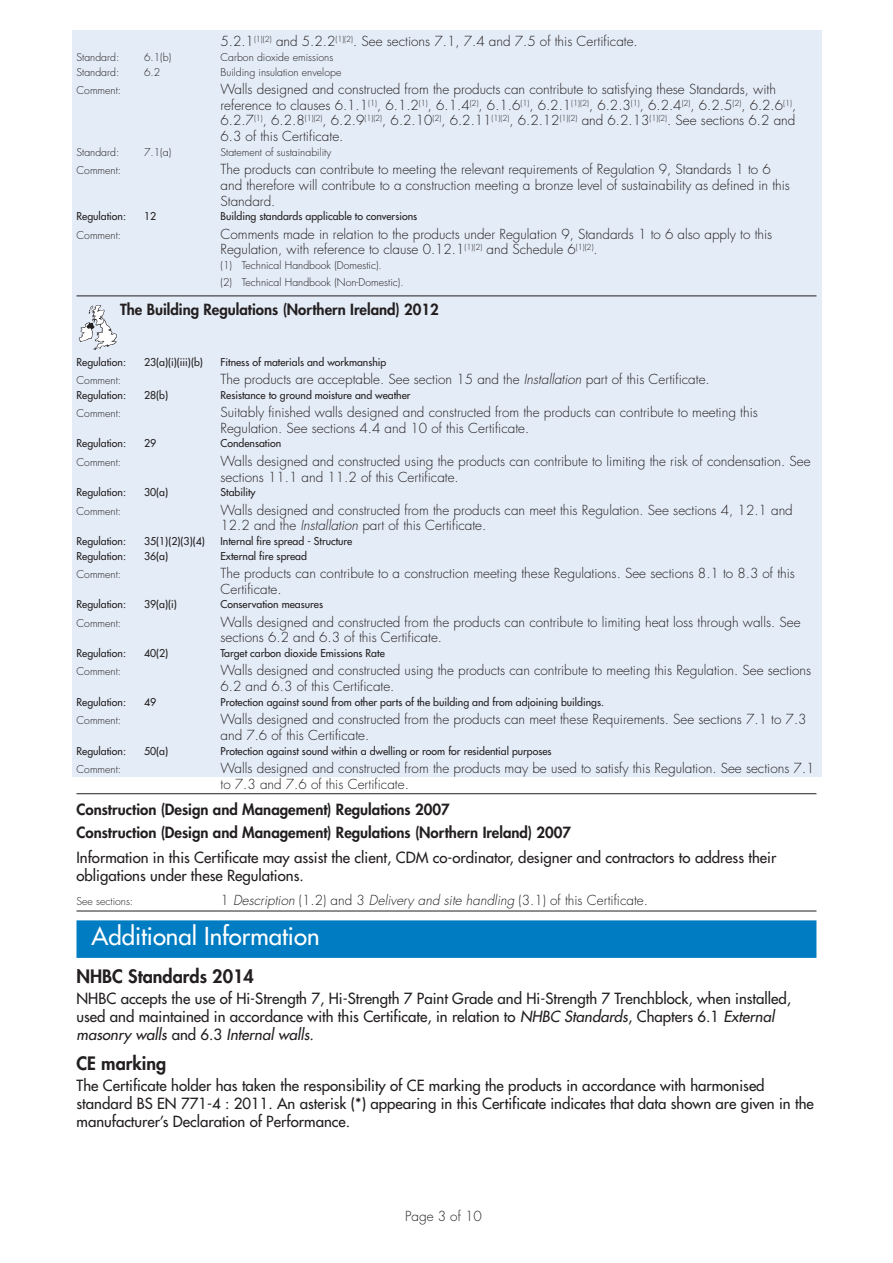
<style>
.page{position:relative;width:893px;height:1263px;background:#fff}
.page>*{position:absolute;margin:0;border:0;box-sizing:border-box;transform-origin:0 0}
.t1{font:24px "Futura";color:#fff}
.t2{font:800 18px "Futura";color:#231f20}
.t3{font:15px/18px "Futura";color:#231f20}
.t4{font:800 15px/22.5px "Futura";color:#231f20}
.t5{font:300 13.5px/15.8px "Futura";color:#231f20}
.t6{font:italic 300 13.5px "Futura";color:#231f20}
.t7{font:10.5px "Futura";color:#231f20}
.t8{font:300 10.5px/16.6px "Futura";color:#231f20}
.s1{font-style:italic}
.s2{font-style:normal}
</style>
<div class="page">
<div style="left:72px;top:30px;width:749px;height:746px;background:#e4ecf7"></div>
<hr style="left:76px;top:295px;width:740px;height:1px;background:#231f20">
<hr style="left:76px;top:793px;width:740px;height:1px;background:#231f20">
<hr style="left:76px;top:911px;width:740px;height:1px;background:#231f20">
<div style="left:76px;top:920px;width:740px;height:38px;background:#007cc2"></div>
<svg style="left:79px;top:305px;width:38px;height:45px"></svg>
<p class="t5" style="left:220px;top:34px;width:419px">5.2.1<sup>(1)(2)</sup> and 5.2.2<sup>(1)(2)</sup>. See sections 7.1, 7.4 and 7.5 of this Certificate.</p>
<p class="t8" style="left:76px;top:49px;width:44px">Standard:</p>
<p class="t8" style="left:144px;top:49px;width:29px">6.1(b)</p>
<p class="t8" style="left:221px;top:49px;width:114px">Carbon dioxide emissions</p>
<p class="t8" style="left:76px;top:64px;width:44px">Standard:</p>
<p class="t8" style="left:144px;top:64px;width:18px">6.2</p>
<p class="t8" style="left:221px;top:64px;width:122px">Building insulation envelope</p>
<p class="t8" style="left:76px;top:82px;width:46px">Comment:</p>
<p class="t5" style="left:220px;top:82px;width:577px">Walls designed and constructed from the products can contribute to satisfying these Standards, with reference to clauses 6.1.1<sup>(1)</sup>, 6.1.2<sup>(1)</sup>, 6.1.4<sup>(2)</sup>, 6.1.6<sup>(1)</sup>, 6.2.1<sup>(1)(2)</sup>, 6.2.3<sup>(1)</sup>, 6.2.4<sup>(2)</sup>, 6.2.5<sup>(2)</sup>, 6.2.6<sup>(1)</sup>, 6.2.7<sup>(1)</sup>, 6.2.8<sup>(1)(2)</sup>, 6.2.9<sup>(1)(2)</sup>, 6.2.10<sup>(2)</sup>, 6.2.11<sup>(1)(2)</sup>, 6.2.12<sup>(1)(2)</sup> and 6.2.13<sup>(1)(2)</sup>. See sections 6.2 and 6.3 of this Certificate.</p>
<p class="t8" style="left:76px;top:144px;width:44px">Standard:</p>
<p class="t8" style="left:144px;top:144px;width:29px">7.1(a)</p>
<p class="t8" style="left:221px;top:144px;width:112px">Statement of sustainability</p>
<p class="t8" style="left:76px;top:162px;width:46px">Comment:</p>
<p class="t5" style="left:220px;top:162px;width:571px">The products can contribute to meeting the relevant requirements of Regulation 9, Standards 1 to 6 and therefore will contribute to a construction meeting a bronze level of sustainability as defined in this<br>Standard.</p>
<p class="t7" style="left:76px;top:210px;width:51px">Regulation:</p>
<p class="t7" style="left:144px;top:210px;width:14px">12</p>
<p class="t7" style="left:221px;top:210px;width:198px">Building standards applicable to conversions</p>
<p class="t8" style="left:76px;top:227px;width:46px">Comment:</p>
<p class="t5" style="left:220px;top:226px;width:553px">Comments made in relation to the products under Regulation 9, Standards 1 to 6 also apply to this<br>Regulation, with reference to clause 0.12.1<sup>(1)(2)</sup> and Schedule 6<sup>(1)(2)</sup>.</p>
<p class="t8" style="left:221px;top:257px;width:185px">(1) Technical Handbook (Domestic).<br>(2) Technical Handbook (Non-Domestic).</p>
<p class="t4" style="left:120px;top:299px;width:320px">The Building Regulations (Northern Ireland) 2012</p>
<p class="t7" style="left:76px;top:355px;width:51px">Regulation:</p>
<p class="t7" style="left:144px;top:355px;width:61px">23(a)(i)(iii)(b)</p>
<p class="t7" style="left:221px;top:355px;width:167px">Fitness of materials and workmanship</p>
<p class="t8" style="left:76px;top:372px;width:46px">Comment:</p>
<p class="t5" style="left:220px;top:372px;width:491px">The products are acceptable. See section 15 and the <span class="s1">Installation</span> part of this Certificate.</p>
<p class="t7" style="left:76px;top:388px;width:51px">Regulation:</p>
<p class="t7" style="left:144px;top:388px;width:26px">28(b)</p>
<p class="t7" style="left:221px;top:388px;width:192px">Resistance to ground moisture and weather</p>
<p class="t8" style="left:76px;top:405px;width:46px">Comment:</p>
<p class="t5" style="left:220px;top:405px;width:539px">Suitably finished walls designed and constructed from the products can contribute to meeting this<br>Regulation. See sections 4.4 and 10 of this Certificate.</p>
<p class="t7" style="left:76px;top:437px;width:51px">Regulation:</p>
<p class="t7" style="left:144px;top:437px;width:14px">29</p>
<p class="t7" style="left:221px;top:437px;width:62px">Condensation</p>
<p class="t8" style="left:76px;top:454px;width:46px">Comment:</p>
<p class="t5" style="left:220px;top:453px;width:592px">Walls designed and constructed using the products can contribute to limiting the risk of condensation. See sections 11.1 and 11.2 of this Certificate.</p>
<p class="t7" style="left:76px;top:486px;width:51px">Regulation:</p>
<p class="t7" style="left:144px;top:486px;width:26px">30(a)</p>
<p class="t7" style="left:221px;top:486px;width:37px">Stability</p>
<p class="t8" style="left:76px;top:503px;width:46px">Comment:</p>
<p class="t5" style="left:220px;top:502px;width:574px">Walls designed and constructed from the products can meet this Regulation. See sections 4, 12.1 and<br>12.2 and the <span class="s1">Installation</span> part of this Certificate.</p>
<p class="t7" style="left:76px;top:534px;width:51px">Regulation:</p>
<p class="t7" style="left:144px;top:534px;width:62px">35(1)(2)(3)(4)</p>
<p class="t7" style="left:221px;top:534px;width:133px">Internal fire spread - Structure</p>
<p class="t7" style="left:76px;top:549px;width:51px">Regulation:</p>
<p class="t7" style="left:144px;top:549px;width:26px">36(a)</p>
<p class="t7" style="left:221px;top:549px;width:88px">External fire spread</p>
<p class="t8" style="left:76px;top:566px;width:46px">Comment:</p>
<p class="t5" style="left:220px;top:566px;width:576px">The products can contribute to a construction meeting these Regulations. See sections 8.1 to 8.3 of this<br>Certificate.</p>
<p class="t7" style="left:76px;top:598px;width:51px">Regulation:</p>
<p class="t7" style="left:144px;top:598px;width:34px">39(a)(i)</p>
<p class="t7" style="left:221px;top:598px;width:104px">Conservation measures</p>
<p class="t8" style="left:76px;top:615px;width:46px">Comment:</p>
<p class="t5" style="left:220px;top:614px;width:582px">Walls designed and constructed from the products can contribute to limiting heat loss through walls. See sections 6.2 and 6.3 of this Certificate.</p>
<p class="t7" style="left:76px;top:647px;width:51px">Regulation:</p>
<p class="t7" style="left:144px;top:647px;width:26px">40(2)</p>
<p class="t7" style="left:221px;top:647px;width:166px">Target carbon dioxide Emissions Rate</p>
<p class="t8" style="left:76px;top:664px;width:46px">Comment:</p>
<p class="t5" style="left:220px;top:663px;width:592px">Walls designed and constructed using the products can contribute to meeting this Regulation. See sections<br>6.2 and 6.3 of this Certificate.</p>
<p class="t7" style="left:76px;top:695px;width:51px">Regulation:</p>
<p class="t7" style="left:144px;top:695px;width:14px">49</p>
<p class="t7" style="left:221px;top:695px;width:385px">Protection against sound from other parts of the building and from adjoining buildings.</p>
<p class="t8" style="left:76px;top:712px;width:46px">Comment:</p>
<p class="t5" style="left:220px;top:712px;width:588px">Walls designed and constructed from the products can meet these Requirements. See sections 7.1 to 7.3 and 7.6 of this Certificate.</p>
<p class="t7" style="left:76px;top:744px;width:51px">Regulation:</p>
<p class="t7" style="left:144px;top:744px;width:26px">50(a)</p>
<p class="t7" style="left:221px;top:744px;width:333px">Protection against sound within a dwelling or room for residential purposes</p>
<p class="t8" style="left:76px;top:761px;width:46px">Comment:</p>
<p class="t5" style="left:220px;top:761px;width:596px">Walls designed and constructed from the products may be used to satisfy this Regulation. See sections 7.1 to 7.3 and 7.6 of this Certificate.</p>
<p class="t4" style="left:76px;top:798px;width:496px">Construction (Design and Management) Regulations 2007<br>Construction (Design and Management) Regulations (Northern Ireland) 2007</p>
<p class="t3" style="left:76px;top:849px;width:701px">Information in this Certificate may assist the client, CDM co-ordinator, designer and contractors to address their obligations under these Regulations.</p>
<p class="t8" style="left:76px;top:893px;width:58px">See sections:</p>
<p class="t6" style="left:221px;top:891px;width:429px"><span class="s2">1</span> Description <span class="s2">(1.2) and 3</span> Delivery and site handling <span class="s2">(3.1) of this Certificate.</span></p>
<h1 class="t1" style="left:92px;top:921px;width:230px">Additional Information</h1>
<h2 class="t2" style="left:76px;top:964px;width:179px">NHBC Standards 2014</h2>
<p class="t3" style="left:76px;top:989px;width:716px">NHBC accepts the use of Hi-Strength 7, Hi-Strength 7 Paint Grade and Hi-Strength 7 Trenchblock, when installed, used and maintained in accordance with this Certificate, in relation to <span class="s1">NHBC Standards</span>, Chapters 6.1 <span class="s1">External masonry walls</span> and 6.3 <span class="s1">Internal walls.</span></p>
<h2 class="t2" style="left:76px;top:1051px;width:91px">CE marking</h2>
<p class="t3" style="left:76px;top:1076px;width:739px">The Certificate holder has taken the responsibility of CE marking the products in accordance with harmonised standard BS EN 771-4 : 2011. An asterisk (*) appearing in this Certificate indicates that data shown are given in the manufacturer’s Declaration of Performance.</p>
<p class="t5" style="left:405px;top:1209px;width:78px">Page 3 of 10</p>
</div>
